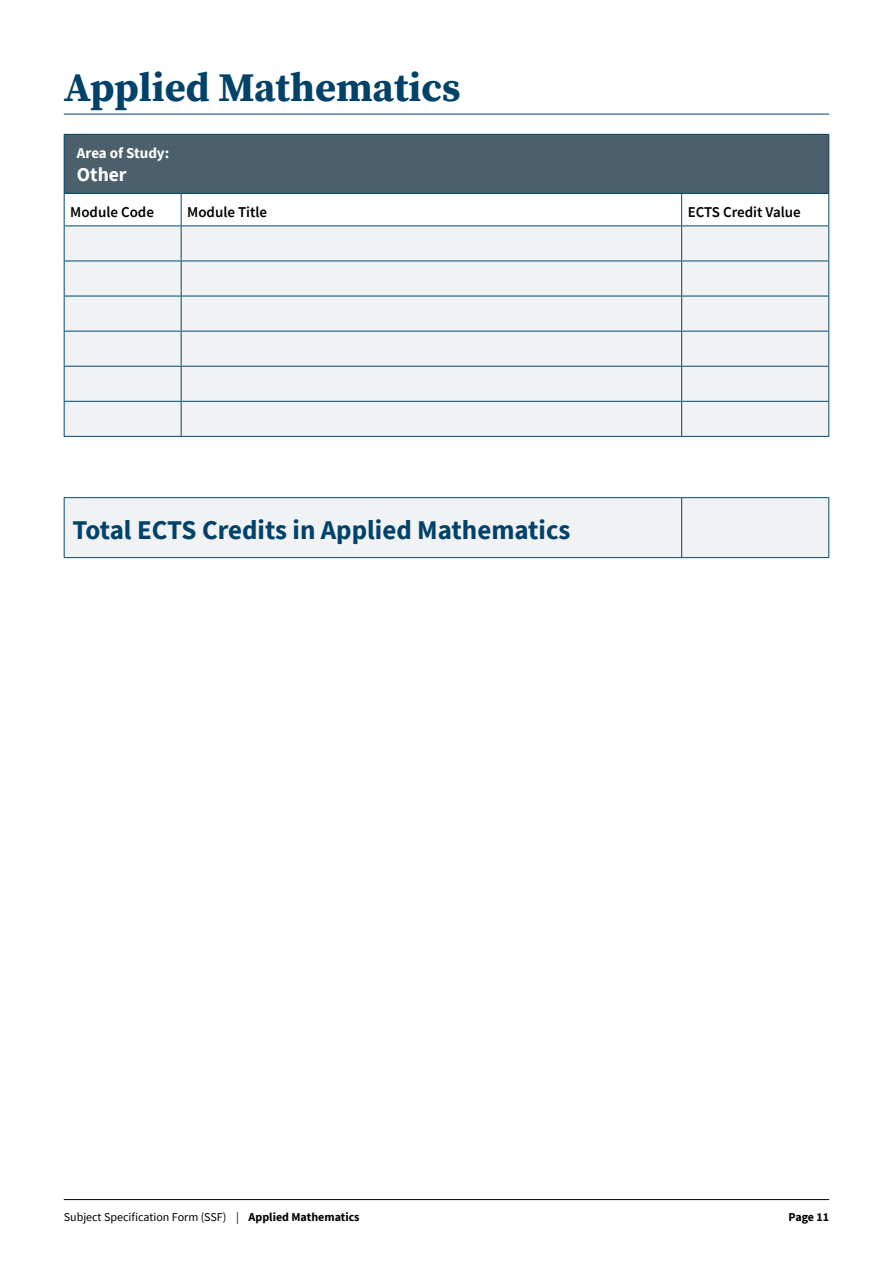
<style>
.page{position:relative;width:893px;height:1263px;background:#fff}
.page>*{position:absolute;margin:0;border:0;box-sizing:border-box;transform-origin:0 0}
.t1{font:700 40.5px "Source Serif Pro";color:#004269}
.t2{font:700 27px "Source Sans Pro";color:#004269}
.t3{font:700 19.5px "Source Sans Pro";color:#fff}
.t4{font:600 15px "Source Sans Pro";color:#000}
.t5{font:700 15px "Source Sans Pro";letter-spacing:-.005em;color:#fff}
.t6{font:12px "Source Sans Pro";color:#000}
.t7{font:700 12px "Source Sans Pro";letter-spacing:-.01em;color:#000}
.s1{font-weight:700}
</style>
<div class="page">
<hr style="left:64px;top:114px;width:765px;height:1px;background:#004269">
<div style="left:64px;top:134px;width:765px;height:59px;background:#4b606c"></div>
<div style="left:65px;top:226px;width:763px;height:210px;background:#f1f2f3"></div>
<hr style="left:64px;top:134px;width:117px;height:1px;background:#004972">
<hr style="left:64px;top:135px;width:1px;height:58px;background:#004972">
<hr style="left:181px;top:134px;width:501px;height:1px;background:#004972">
<hr style="left:682px;top:134px;width:147px;height:1px;background:#004972">
<hr style="left:828px;top:135px;width:1px;height:58px;background:#004972">
<hr style="left:64px;top:193px;width:117px;height:1px;background:#004972">
<hr style="left:64px;top:194px;width:1px;height:31px;background:#004972">
<hr style="left:181px;top:193px;width:501px;height:1px;background:#004972">
<hr style="left:181px;top:194px;width:1px;height:31px;background:#004972">
<hr style="left:682px;top:193px;width:147px;height:1px;background:#004972">
<hr style="left:681px;top:194px;width:1px;height:31px;background:#004972">
<hr style="left:828px;top:194px;width:1px;height:31px;background:#004972">
<hr style="left:64px;top:225px;width:117px;height:1px;background:#004972">
<hr style="left:64px;top:226px;width:1px;height:35px;background:#004972">
<hr style="left:181px;top:225px;width:501px;height:1px;background:#004972">
<hr style="left:181px;top:226px;width:1px;height:35px;background:#004972">
<hr style="left:682px;top:225px;width:147px;height:1px;background:#004972">
<hr style="left:681px;top:226px;width:1px;height:35px;background:#004972">
<hr style="left:828px;top:226px;width:1px;height:35px;background:#004972">
<hr style="left:64px;top:261px;width:117px;height:1px;background:#004972">
<hr style="left:64px;top:261px;width:1px;height:35px;background:#004972">
<hr style="left:181px;top:261px;width:501px;height:1px;background:#004972">
<hr style="left:181px;top:261px;width:1px;height:35px;background:#004972">
<hr style="left:682px;top:261px;width:147px;height:1px;background:#004972">
<hr style="left:681px;top:261px;width:1px;height:35px;background:#004972">
<hr style="left:828px;top:261px;width:1px;height:35px;background:#004972">
<hr style="left:64px;top:296px;width:117px;height:1px;background:#004972">
<hr style="left:64px;top:296px;width:1px;height:35px;background:#004972">
<hr style="left:181px;top:296px;width:501px;height:1px;background:#004972">
<hr style="left:181px;top:296px;width:1px;height:35px;background:#004972">
<hr style="left:682px;top:296px;width:147px;height:1px;background:#004972">
<hr style="left:681px;top:296px;width:1px;height:35px;background:#004972">
<hr style="left:828px;top:296px;width:1px;height:35px;background:#004972">
<hr style="left:64px;top:331px;width:117px;height:1px;background:#004972">
<hr style="left:64px;top:331px;width:1px;height:35px;background:#004972">
<hr style="left:181px;top:331px;width:501px;height:1px;background:#004972">
<hr style="left:181px;top:331px;width:1px;height:35px;background:#004972">
<hr style="left:682px;top:331px;width:147px;height:1px;background:#004972">
<hr style="left:681px;top:331px;width:1px;height:35px;background:#004972">
<hr style="left:828px;top:331px;width:1px;height:35px;background:#004972">
<hr style="left:64px;top:366px;width:117px;height:1px;background:#004972">
<hr style="left:64px;top:367px;width:1px;height:34px;background:#004972">
<hr style="left:181px;top:366px;width:501px;height:1px;background:#004972">
<hr style="left:181px;top:367px;width:1px;height:34px;background:#004972">
<hr style="left:682px;top:366px;width:147px;height:1px;background:#004972">
<hr style="left:681px;top:367px;width:1px;height:34px;background:#004972">
<hr style="left:828px;top:367px;width:1px;height:34px;background:#004972">
<hr style="left:64px;top:401px;width:117px;height:1px;background:#004972">
<hr style="left:64px;top:402px;width:1px;height:34px;background:#004972">
<hr style="left:181px;top:401px;width:501px;height:1px;background:#004972">
<hr style="left:181px;top:402px;width:1px;height:34px;background:#004972">
<hr style="left:682px;top:401px;width:147px;height:1px;background:#004972">
<hr style="left:681px;top:402px;width:1px;height:34px;background:#004972">
<hr style="left:828px;top:402px;width:1px;height:34px;background:#004972">
<hr style="left:64px;top:436px;width:117px;height:1px;background:#004972">
<hr style="left:181px;top:436px;width:501px;height:1px;background:#004972">
<hr style="left:682px;top:436px;width:147px;height:1px;background:#004972">
<div style="left:65px;top:498px;width:763px;height:59px;background:#f1f2f3"></div>
<hr style="left:64px;top:497px;width:618px;height:1px;background:#004972">
<hr style="left:64px;top:498px;width:1px;height:59px;background:#004972">
<hr style="left:682px;top:497px;width:147px;height:1px;background:#004972">
<hr style="left:681px;top:498px;width:1px;height:59px;background:#004972">
<hr style="left:828px;top:498px;width:1px;height:59px;background:#004972">
<hr style="left:64px;top:557px;width:618px;height:1px;background:#004972">
<hr style="left:682px;top:557px;width:147px;height:1px;background:#004972">
<hr style="left:64px;top:1199px;width:765px;height:1px;background:#000">
<h1 class="t1" style="left:64px;top:59px;width:398px">Applied Mathematics</h1>
<p class="t5" style="left:77px;top:143px;width:94px">Area of Study:</p>
<h3 class="t3" style="left:77px;top:161px;width:51px">Other</h3>
<p class="t4" style="left:70px;top:203px;width:85px">Module Code</p>
<p class="t4" style="left:187px;top:203px;width:82px">Module Title</p>
<p class="t4" style="left:688px;top:203px;width:115px">ECTS Credit Value</p>
<h2 class="t2" style="left:73px;top:512px;width:499px">Total ECTS Credits in Applied Mathematics</h2>
<p class="t6" style="left:64px;top:1210px;width:297px">Subject Specification Form (SSF) | <span class="s1">Applied Mathematics</span></p>
<p class="t7" style="left:789px;top:1209px;width:42px">Page 11</p>
</div>
